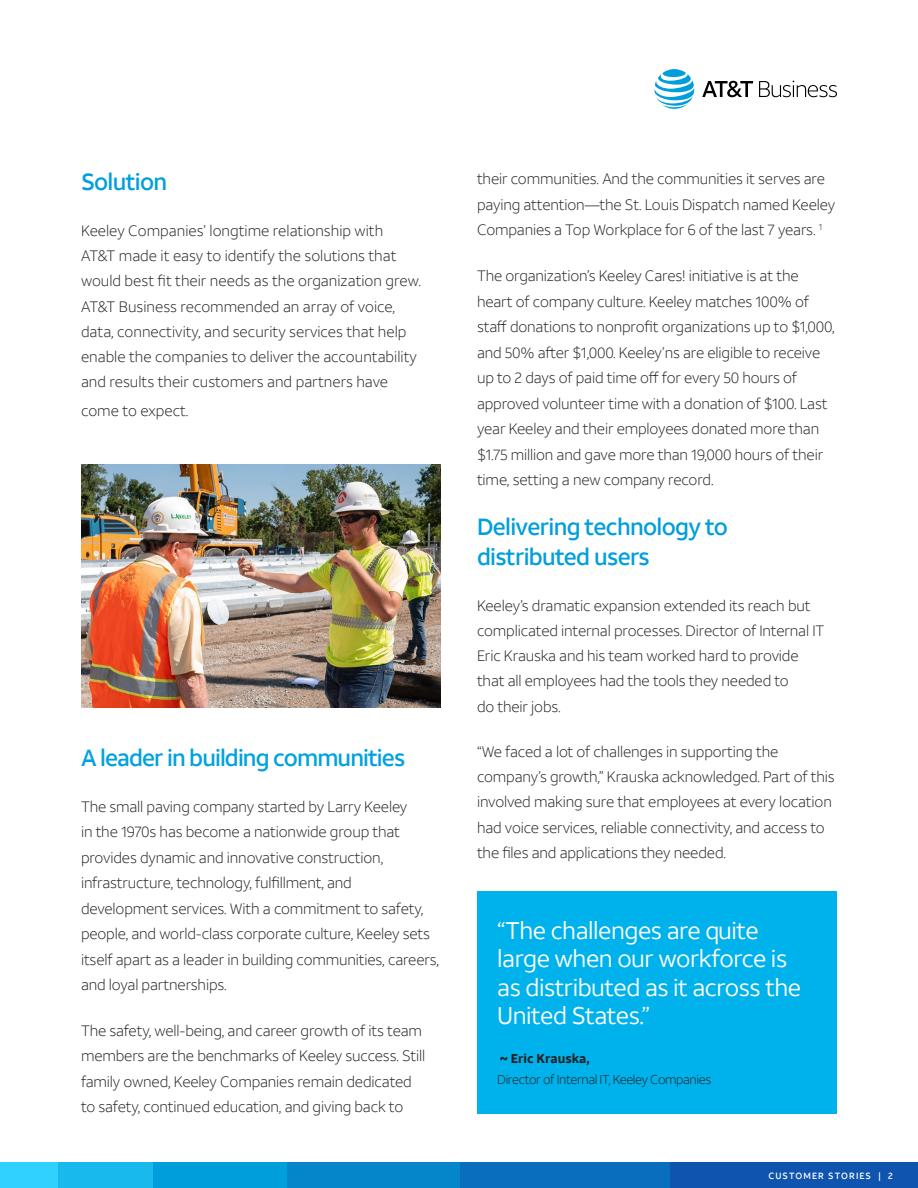
<style>
.page{position:relative;width:918px;height:1188px;background:#fff}
.page>*{position:absolute;margin:0;border:0;box-sizing:border-box;transform-origin:0 0}
.t1{font:24px/28.5px "ATT Aleck Sans";letter-spacing:-.02em;color:#fff}
.Body_Copy{font:500 23.25px/30px "ATT Aleck Sans";letter-spacing:-.03em;color:#009fdb}
.Subhead{font:500 23.25px "ATT Aleck Sans";letter-spacing:-.04em;color:#00a2df}
.Subhead-2{font:300 15px/25.5px "ATT Aleck Sans";letter-spacing:-.01em;color:#231f20}
.Body_Copy-2{font:300 15px/25.2px "ATT Aleck Sans";letter-spacing:-.01em;color:#231f20}
.Facts{font:300 12.75px "ATT Aleck Sans";letter-spacing:-.03em;color:#231f20}
.Facts-2{font:700 12.75px "ATT Aleck Sans";color:#231f20}
.t2{font:500 9px "ATT Aleck Sans";letter-spacing:.12em;color:#fff}
</style>
<div class="page">
<div style="left:669px;top:1163px;width:249px;height:25px;background:#0f54af"></div>
<div style="left:459px;top:1163px;width:211px;height:25px;background:#0a6ebe"></div>
<div style="left:287px;top:1163px;width:172px;height:25px;background:#0586cb"></div>
<div style="left:153px;top:1163px;width:134px;height:25px;background:#009fdb"></div>
<div style="left:57px;top:1163px;width:96px;height:25px;background:#18b9ed"></div>
<div style="left:0;top:1162px;width:57px;height:26px;background:#30d1ff"></div>
<svg style="left:654px;top:69px;width:40px;height:40px"></svg>
<svg style="left:702px;top:81px;width:51px;height:16px"></svg>
<svg style="left:759px;top:81px;width:78px;height:16px"></svg>
<div style="left:477px;top:891px;width:360px;height:223px;background:#00b2ec"></div>
<img style="left:81px;top:465px;width:360px;height:242px">
<p class="Body_Copy" style="left:81px;top:167px;width:88px">Solution</p>
<p class="Body_Copy-2" style="left:81px;top:218px;width:341px">Keeley Companies’ longtime relationship with AT&amp;T made it easy to identify the solutions that would best fit their needs as the organization grew.<br>AT&amp;T Business recommended an array of voice, data, connectivity, and security services that help enable the companies to deliver the accountability and results their customers and partners have</p>
<p class="Body_Copy-2" style="left:81px;top:398px;width:109px">come to expect.</p>
<p class="Subhead" style="left:81px;top:743px;width:326px">A leader in building communities</p>
<p class="Subhead-2" style="left:81px;top:794px;width:360px">The small paving company started by Larry Keeley<br>in the 1970s has become a nationwide group that provides dynamic and innovative construction, infrastructure, technology, fulfillment, and development services. With a commitment to safety, people, and world-class corporate culture, Keeley sets itself apart as a leader in building communities, careers, and loyal partnerships.</p>
<p class="Subhead-2" style="left:81px;top:1018px;width:346px">The safety, well-being, and career growth of its team members are the benchmarks of Keeley success. Still family owned, Keeley Companies remain dedicated to safety, continued education, and giving back to</p>
<p class="Subhead-2" style="left:477px;top:166px;width:360px">their communities. And the communities it serves are paying attention—the St. Louis Dispatch named Keeley<br>Companies a Top Workplace for 6 of the last 7 years. <sup>1</sup></p>
<p class="Subhead-2" style="left:477px;top:263px;width:359px">The organization’s Keeley Cares! initiative is at the heart of company culture. Keeley matches 100% of staff donations to nonprofit organizations up to $1,000, and 50% after $1,000. Keeley’ns are eligible to receive up to 2 days of paid time off for every 50 hours of approved volunteer time with a donation of $100. Last year Keeley and their employees donated more than $1.75 million and gave more than 19,000 hours of their time, setting a new company record.</p>
<p class="Body_Copy" style="left:477px;top:512px;width:253px">Delivering technology to distributed users</p>
<p class="Body_Copy-2" style="left:477px;top:593px;width:349px">Keeley’s dramatic expansion extended its reach but complicated internal processes. Director of Internal IT Eric Krauska and his team worked hard to provide that all employees had the tools they needed to<br>do their jobs.</p>
<p class="Body_Copy-2" style="left:477px;top:739px;width:359px">“We faced a lot of challenges in supporting the company’s growth,” Krauska acknowledged. Part of this involved making sure that employees at every location had voice services, reliable connectivity, and access to the files and applications they needed.</p>
<p class="t1" style="left:497px;top:916px;width:306px">“The challenges are quite large when our workforce is as distributed as it across the<br>United States.”</p>
<p class="Facts-2" style="left:500px;top:1050px;width:91px">~ Eric Krauska,</p>
<p class="Facts" style="left:497px;top:1072px;width:215px">Director of Internal IT, Keeley Companies</p>
<p class="t2" style="left:768px;top:1170px;width:126px">CUSTOMER STORIES | 2</p>
</div>
